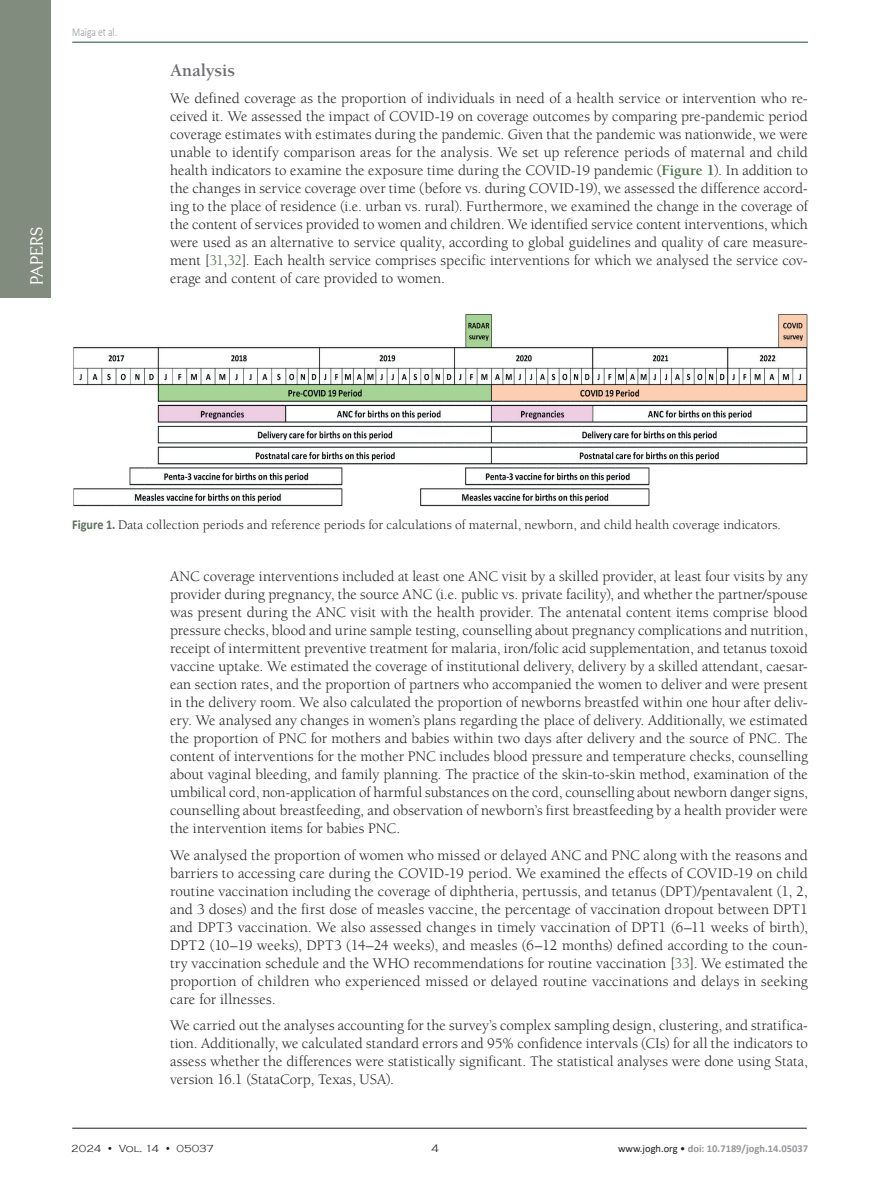
<style>
.page{position:relative;width:893px;height:1191px;background:#fff}
.page>*{position:absolute;margin:0;border:0;box-sizing:border-box;transform-origin:0 0}
.Podnaslovi_PAPERS_2{font:700 18px "Berkeley Std";color:#6c6d70}
.t1{font:17.1px "Centabel";letter-spacing:-.005em;color:#fff}
.Tekst_Osnovni{font:15px/18px "Berkeley Std";color:#231f20;text-align:justify}
.potpisi_Figure_Table{font:13.5px "Berkeley Std";letter-spacing:.005em;color:#231f20}
.t2{font:300 12px "Calibri";color:#939598;scale:.8 1}
.t3{font:300 10.95px "Copperplate Gothic";color:#231f20}
.t4{font:700 10.5px "Calibri";color:#939598}
.t5{font:300 10.5px "Copperplate Gothic";color:#231f20}
.s1{font-weight:700;color:#477045}
.s2{color:#477045}
.s3{font-family:"Calibri";font-weight:700;color:#5d6e5c}
.s4{font-weight:400;color:#231f20}
</style>
<div class="page">
<hr style="left:72px;top:1128px;width:735px;height:1px;background:#231f20">
<hr style="left:72px;top:42px;width:736px;height:1px;background:#204c34">
<div style="left:0;top:0;width:51px;height:298px;background:#828c7e"></div>
<img style="left:73px;top:314px;width:735px;height:192px">
<p class="t2" style="left:72px;top:25px;width:57px">Maïga et al.</p>
<p class="t1" style="left:27px;top:285px;width:59px;rotate:-90deg">PAPERS</p>
<p class="Podnaslovi_PAPERS_2" style="left:170px;top:61px;width:66px">Analysis</p>
<p class="Tekst_Osnovni" style="left:170px;top:90px;width:639px">We defined coverage as the proportion of individuals in need of a health service or intervention who re&shy;ceived it. We assessed the impact of COVID-19 on coverage outcomes by comparing pre-pandemic period coverage estimates with estimates during the pandemic. Given that the pandemic was nationwide, we were unable to identify comparison areas for the analysis. We set up reference periods of maternal and child health indicators to examine the exposure time during the COVID-19 pandemic (<span class="s1">Figure 1</span>). In addition to the changes in service coverage over time (before vs. during COVID-19), we assessed the difference accord&shy;ing to the place of residence (i.e. urban vs. rural). Furthermore, we examined the change in the coverage of the content of services provided to women and children. We identified service content interventions, which were used as an alternative to service quality, according to global guidelines and quality of care measure&shy;ment [<span class="s2">31</span>,<span class="s2">32</span>]. Each health service comprises specific interventions for which we analysed the service cov&shy;erage and content of care provided to women.</p>
<p class="potpisi_Figure_Table" style="left:72px;top:518px;width:710px"><span class="s3">Figure 1.</span> Data collection periods and reference periods for calculations of maternal, newborn, and child health coverage indicators.</p>
<p class="Tekst_Osnovni" style="left:170px;top:567px;width:639px">ANC coverage interventions included at least one ANC visit by a skilled provider, at least four visits by any provider during pregnancy, the source ANC (i.e. public vs. private facility), and whether the partner/spouse was present during the ANC visit with the health provider. The antenatal content items comprise blood pressure checks, blood and urine sample testing, counselling about pregnancy complications and nutrition, receipt of intermittent preventive treatment for malaria, iron/folic acid supplementation, and tetanus toxoid vaccine uptake. We estimated the coverage of institutional delivery, delivery by a skilled attendant, caesar&shy;ean section rates, and the proportion of partners who accompanied the women to deliver and were present in the delivery room. We also calculated the proportion of newborns breastfed within one hour after deliv&shy;ery. We analysed any changes in women’s plans regarding the place of delivery. Additionally, we estimated the proportion of PNC for mothers and babies within two days after delivery and the source of PNC. The content of interventions for the mother PNC includes blood pressure and temperature checks, counselling about vaginal bleeding, and family planning. The practice of the skin-to-skin method, examination of the umbilical cord, non-application of harmful substances on the cord, counselling about newborn danger signs, counselling about breastfeeding, and observation of newborn’s first breastfeeding by a health provider were the intervention items for babies PNC.</p>
<p class="Tekst_Osnovni" style="left:170px;top:846px;width:639px">We analysed the proportion of women who missed or delayed ANC and PNC along with the reasons and barriers to accessing care during the COVID-19 period. We examined the effects of COVID-19 on child routine vaccination including the coverage of diphtheria, pertussis, and tetanus (DPT)/pentavalent (1, 2, and 3 doses) and the first dose of measles vaccine, the percentage of vaccination dropout between DPT1 and DPT3 vaccination. We also assessed changes in timely vaccination of DPT1 (6–11 weeks of birth), DPT2 (10–19 weeks), DPT3 (14–24 weeks), and measles (6–12 months) defined according to the coun&shy;try vaccination schedule and the WHO recommendations for routine vaccination [<span class="s2">33</span>]. We estimated the proportion of children who experienced missed or delayed routine vaccinations and delays in seeking care for illnesses.</p>
<p class="Tekst_Osnovni" style="left:170px;top:1016px;width:639px">We carried out the analyses accounting for the survey’s complex sampling design, clustering, and stratifica&shy;tion. Additionally, we calculated standard errors and 95% confidence intervals (CIs) for all the indicators to assess whether the differences were statistically significant. The statistical analyses were done using Stata, version 16.1 (StataCorp, Texas, USA).</p>
<p class="t5" style="left:71px;top:1142px;width:144px">2024 • Vol. 14 • 05037</p>
<p class="t3" style="left:431px;top:1142px;width:9px">4</p>
<p class="t4" style="left:618px;top:1141px;width:191px"><span class="s4">www.jogh.org •</span> doi: 10.7189/jogh.14.05037</p>
</div>
